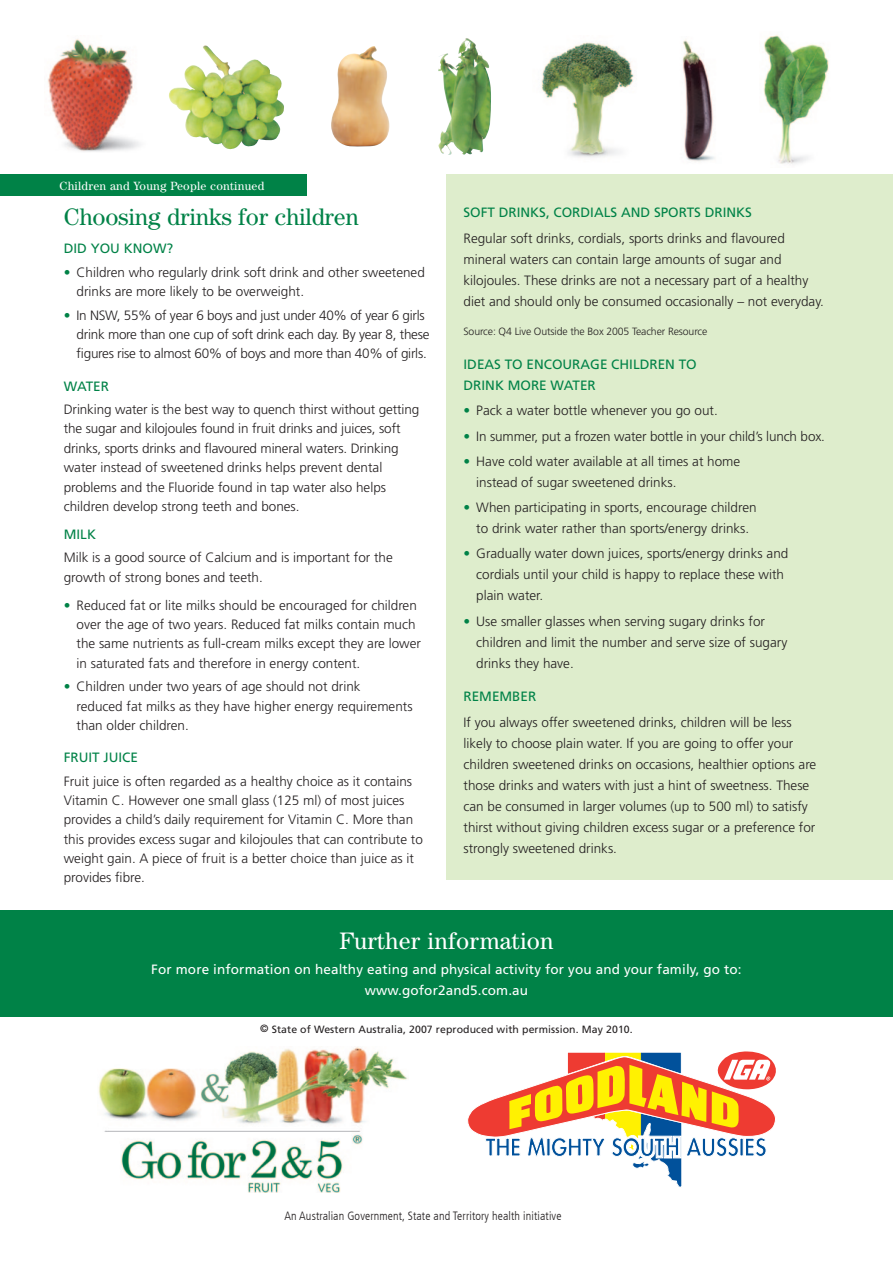
<style>
.page{position:relative;width:893px;height:1263px;background:#fff}
.page>*{position:absolute;margin:0;border:0;box-sizing:border-box;transform-origin:0 0}
.Body_copy{font:24px "Century IT Cby BT";letter-spacing:-.01em;color:#008247}
.t1{font:24px "Century IT Cby BT";letter-spacing:.01em;color:#fff}
.Body_copy-2{font:300 13.5px/19.4px "Frutiger";color:#231f20}
.bullets{font:300 13.5px/19.4px "Frutiger";color:#231f20}
.bullets-2{font:300 13.5px/19.4px "Frutiger";letter-spacing:-.02em;color:#231f20}
.Sub_Caps_Green{font:13.5px/21px "Frutiger";color:#008247}
.t2{font:13.5px "Frutiger";letter-spacing:.01em;color:#fff}
.t3{font:300 condensed 12px "Frutiger LT Com";letter-spacing:.01em;color:#231f20}
.t4{font:12px "Century IT Cby BT";letter-spacing:.02em;color:#fff}
.t5{font:10.5px "Frutiger";letter-spacing:.01em;color:#231f20}
.Body_copy-3{font:300 10.5px "Frutiger";letter-spacing:-.01em;color:#231f20}
.s1{color:#008247}
</style>
<div class="page">
<div style="left:446px;top:174px;width:447px;height:706px;background:#deedcc"></div>
<div style="left:0;top:910px;width:893px;height:106px;background:#008247"></div>
<img style="left:47px;top:39px;width:93px;height:113px">
<img style="left:169px;top:45px;width:115px;height:105px">
<img style="left:438px;top:38px;width:29px;height:95px">
<img style="left:331px;top:46px;width:59px;height:101px">
<img style="left:541px;top:42px;width:93px;height:115px">
<img style="left:763px;top:35px;width:66px;height:129px">
<img style="left:682px;top:39px;width:33px;height:123px">
<svg style="left:467px;top:1051px;width:309px;height:136px"></svg>
<img style="left:98px;top:1047px;width:310px;height:146px">
<div style="left:0;top:174px;width:306px;height:22px;background:#008247"></div>
<p class="t4" style="left:60px;top:178px;width:206px">Children and Young People continued</p>
<p class="Body_copy" style="left:64px;top:202px;width:296px">Choosing drinks for children</p>
<p class="Sub_Caps_Green" style="left:64px;top:238px;width:111px">DID YOU KNOW?</p>
<p class="bullets" style="left:77px;top:262px;width:350px;text-indent:-13px"><span class="s1">•</span> Children who regularly drink soft drink and other sweetened drinks are more likely to be overweight.</p>
<p class="bullets-2" style="left:77px;top:305px;width:354px;text-indent:-13px"><span class="s1">•</span> In NSW, 55% of year 6 boys and just under 40% of year 6 girls drink more than one cup of soft drink each day. By year 8, these figures rise to almost 60% of boys and more than 40% of girls.</p>
<p class="Sub_Caps_Green" style="left:64px;top:375px;width:47px">WATER</p>
<p class="Body_copy-2" style="left:64px;top:400px;width:357px">Drinking water is the best way to quench thirst without getting the sugar and kilojoules found in fruit drinks and juices, soft drinks, sports drinks and flavoured mineral waters. Drinking water instead of sweetened drinks helps prevent dental problems and the Fluoride found in tap water also helps children develop strong teeth and bones.</p>
<p class="Sub_Caps_Green" style="left:64px;top:523px;width:34px">MILK</p>
<p class="Body_copy-2" style="left:64px;top:548px;width:331px">Milk is a good source of Calcium and is important for the growth of strong bones and teeth.</p>
<p class="bullets" style="left:77px;top:595px;width:346px;text-indent:-13px"><span class="s1">•</span> Reduced fat or lite milks should be encouraged for children over the age of two years. Reduced fat milks contain much the same nutrients as full-cream milks except they are lower in saturated fats and therefore in energy content.</p>
<p class="bullets" style="left:77px;top:677px;width:338px;text-indent:-13px"><span class="s1">•</span> Children under two years of age should not drink<br>reduced fat milks as they have higher energy requirements than older children.</p>
<p class="Sub_Caps_Green" style="left:64px;top:747px;width:76px">FRUIT JUICE</p>
<p class="Body_copy-2" style="left:64px;top:771px;width:361px">Fruit juice is often regarded as a healthy choice as it contains Vitamin C. However one small glass (125 ml) of most juices provides a child’s daily requirement for Vitamin C. More than this provides excess sugar and kilojoules that can contribute to weight gain. A piece of fruit is a better choice than juice as it provides fibre.</p>
<p class="Sub_Caps_Green" style="left:463px;top:202px;width:290px">SOFT DRINKS, CORDIALS AND SPORTS DRINKS</p>
<p class="Body_copy-2" style="left:463px;top:227px;width:362px;line-height:21px">Regular soft drinks, cordials, sports drinks and flavoured mineral waters can contain large amounts of sugar and kilojoules. These drinks are not a necessary part of a healthy diet and should only be consumed occasionally – not everyday.</p>
<p class="Body_copy-3" style="left:463px;top:326px;width:245px">Source: Q4 Live Outside the Box 2005 Teacher Resource</p>
<p class="Sub_Caps_Green" style="left:463px;top:354px;width:235px">IDEAS TO ENCOURAGE CHILDREN TO<br>DRINK MORE WATER</p>
<p class="bullets" style="left:463px;top:401px;width:256px"><span class="s1">•</span> Pack a water bottle whenever you go out.</p>
<p class="bullets" style="left:463px;top:426px;width:363px"><span class="s1">•</span> In summer, put a frozen water bottle in your child’s lunch box.</p>
<p class="bullets" style="left:476px;top:451px;width:265px;line-height:21px;text-indent:-13px"><span class="s1">•</span> Have cold water available at all times at home instead of sugar sweetened drinks.</p>
<p class="bullets" style="left:463px;top:497px;width:295px;line-height:21px;text-align:center"><span class="s1">•</span> When participating in sports, encourage children to drink water rather than sports/energy drinks.</p>
<p class="bullets" style="left:476px;top:543px;width:314px;line-height:21px;text-indent:-13px"><span class="s1">•</span> Gradually water down juices, sports/energy drinks and cordials until your child is happy to replace these with plain water.</p>
<p class="bullets" style="left:476px;top:610px;width:313px;line-height:21px;text-indent:-13px"><span class="s1">•</span> Use smaller glasses when serving sugary drinks for children and limit the number and serve size of sugary drinks they have.</p>
<p class="Sub_Caps_Green" style="left:463px;top:686px;width:74px">REMEMBER</p>
<p class="Body_copy-2" style="left:463px;top:711px;width:354px;line-height:21px">If you always offer sweetened drinks, children will be less likely to choose plain water. If you are going to offer your children sweetened drinks on occasions, healthier options are those drinks and waters with just a hint of sweetness. These can be consumed in larger volumes (up to 500 ml) to satisfy thirst without giving children excess sugar or a preference for strongly sweetened drinks.</p>
<p class="t1" style="left:339px;top:926px;width:216px">Further information</p>
<p class="t2" style="left:151px;top:962px;width:592px">For more information on healthy eating and physical activity for you and your family, go to:</p>
<p class="t2" style="left:365px;top:983px;width:165px">www.gofor2and5.com.au</p>
<p class="t5" style="left:260px;top:1023px;width:374px">© State of Western Australia, 2007 reproduced with permission. May 2010.</p>
<p class="t3" style="left:284px;top:1209px;width:279px">An Australian Government, State and Territory health initiative</p>
</div>
